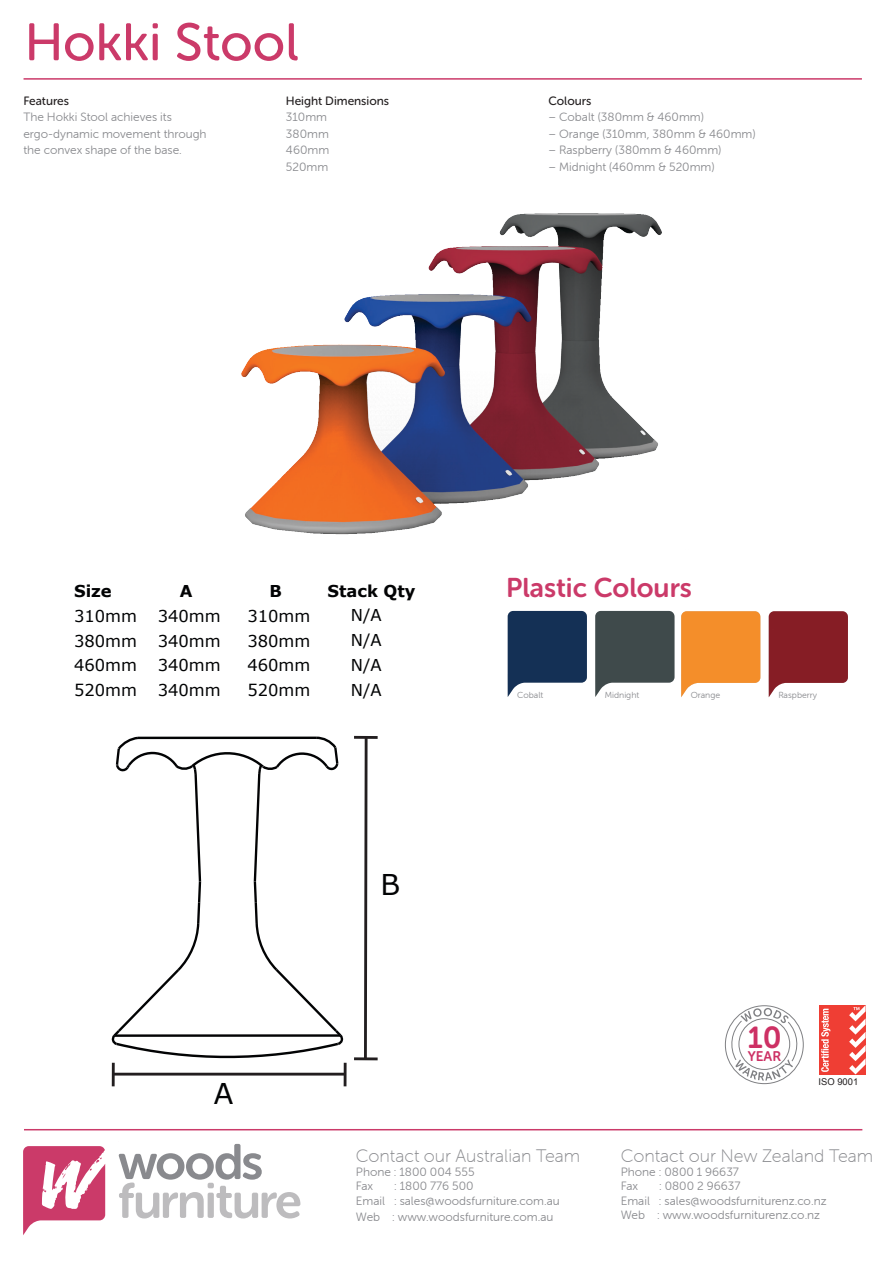
<style>
.page{position:relative;width:893px;height:1263px;background:#fff}
.page>*{position:absolute;margin:0;border:0;box-sizing:border-box;transform-origin:0 0}
.Product_Heading_Styl{font:52.5px "Museo Sans Rounded 500";color:#cb3a69}
.t1{font:28.65px "Verdana";color:#020304}
.t2{font:27px "Museo Sans Rounded 700";color:#cb3a69}
.t3{font:18px "Museo Sans Rounded 100";color:#898a8e}
.t4{font:16.35px/24.9px "Verdana";color:#020304}
.t5{font:13.8px "f 0 0";color:#cd3064}
.t6{font:12px/16.5px "Museo Sans Rounded 300";color:#898a8e}
.t7{font:12px "Museo Sans Rounded 500";color:#231f20}
.t8{font:9.45px "Arial";color:#231f20}
.t9{font:8.7px "Museo Sans Rounded 300";color:#898a8e}
.s1{font-family:"Museo Sans Rounded 500";color:#231f20}
.s2{font-weight:700}
</style>
<div class="page">
<hr style="left:24px;top:78px;width:838px;height:2px;background:#cb3a69">
<hr style="left:24px;top:1129px;width:838px;height:1px;background:#cb3a69">
<svg style="left:23px;top:1146px;width:82px;height:89px"></svg>
<svg style="left:118px;top:1144px;width:182px;height:74px"></svg>
<div style="left:725px;top:1005px;width:79px;height:79px;border:1px solid #7f8083;border-radius:50%"></div>
<svg style="left:729px;top:1008px;width:71px;height:73px"></svg>
<div style="left:819px;top:1005px;width:46px;height:69px;background:#ef3e34"></div>
<svg style="left:821px;top:1009px;width:9px;height:63px"></svg>
<svg style="left:849px;top:1005px;width:17px;height:69px"></svg>
<img style="left:769px;top:611px;width:79px;height:86px">
<img style="left:681px;top:611px;width:79px;height:86px">
<img style="left:508px;top:611px;width:79px;height:86px">
<img style="left:595px;top:611px;width:79px;height:86px">
<svg style="left:111px;top:736px;width:232px;height:322px"></svg>
<hr style="left:114px;top:1034px;width:227px;height:3px;background:#020304">
<svg style="left:363px;top:739px;width:6px;height:322px"></svg>
<hr style="left:354px;top:1057px;width:24px;height:3px;background:#221e1f">
<hr style="left:354px;top:736px;width:24px;height:3px;background:#221e1f">
<svg style="left:115px;top:1072px;width:229px;height:4px"></svg>
<hr style="left:112px;top:1063px;width:3px;height:23px;background:#221e1f">
<hr style="left:344px;top:1063px;width:3px;height:23px;background:#221e1f">
<img style="left:241px;top:213px;width:421px;height:322px">
<p class="Product_Heading_Styl" style="left:25px;top:13px;width:276px">Hokki Stool</p>
<p class="t6" style="left:23px;top:93px;width:185px"><span class="s1">Features<br></span>The Hokki Stool achieves its ergo-dynamic movement through the convex shape of the base.</p>
<p class="t7" style="left:286px;top:94px;width:105px">Height Dimensions</p>
<p class="t6" style="left:286px;top:109px;width:43px">310mm</p>
<p class="t6" style="left:286px;top:126px;width:44px">380mm</p>
<p class="t6" style="left:286px;top:142px;width:45px">460mm</p>
<p class="t6" style="left:286px;top:159px;width:44px">520mm</p>
<p class="t7" style="left:548px;top:94px;width:44px">Colours</p>
<p class="t6" style="left:548px;top:109px;width:157px">– Cobalt (380mm &amp; 460mm)</p>
<p class="t6" style="left:548px;top:126px;width:209px">– Orange (310mm, 380mm &amp; 460mm)</p>
<p class="t6" style="left:548px;top:142px;width:174px">– Raspberry (380mm &amp; 460mm)</p>
<p class="t6" style="left:548px;top:159px;width:168px">– Midnight (460mm &amp; 520mm)</p>
<p class="t4" style="left:74px;top:578px;width:64px"><span class="s2">Size<br></span>310mm<br>380mm<br>460mm<br>520mm</p>
<p class="t4" style="left:158px;top:578px;width:64px;text-align:center"><span class="s2">A<br></span>340mm<br>340mm<br>340mm<br>340mm</p>
<p class="t4" style="left:247px;top:578px;width:64px;text-align:center"><span class="s2">B<br></span>310mm<br>380mm<br>460mm<br>520mm</p>
<p class="t4" style="left:351px;top:578px;width:66px;text-indent:-23px"><span class="s2">Stack Qty<br></span>N/A<br>N/A<br>N/A<br>N/A</p>
<p class="t1" style="left:214px;top:1074px;width:21px">A</p>
<p class="t1" style="left:380px;top:864px;width:21px">B</p>
<p class="t2" style="left:506px;top:573px;width:187px">Plastic Colours</p>
<p class="t9" style="left:517px;top:690px;width:28px">Cobalt</p>
<p class="t9" style="left:605px;top:690px;width:36px">Midnight</p>
<p class="t9" style="left:691px;top:690px;width:31px">Orange</p>
<p class="t9" style="left:778px;top:690px;width:40px">Raspberry</p>
<p class="t5" style="left:748px;top:1048px;width:35px"><sup>10</sup>YEAR</p>
<p class="t8" style="left:819px;top:1075px;width:41px">ISO 9001</p>
<p class="t3" style="left:356px;top:1146px;width:226px">Contact our Australian Team</p>
<p class="t6" style="left:356px;top:1164px;width:120px">Phone : 1800 004 555</p>
<p class="t6" style="left:356px;top:1178px;width:19px">Fax</p>
<p class="t6" style="left:394px;top:1178px;width:81px">: 1800 776 500</p>
<p class="t6" style="left:356px;top:1192px;width:205px">Email : sales@woodsfurniture.com.au</p>
<p class="t6" style="left:356px;top:1209px;width:199px">Web : www.woodsfurniture.com.au</p>
<p class="t3" style="left:621px;top:1146px;width:254px">Contact our New Zealand Team</p>
<p class="t6" style="left:621px;top:1164px;width:120px">Phone : 0800 1 96637</p>
<p class="t6" style="left:621px;top:1178px;width:19px">Fax</p>
<p class="t6" style="left:659px;top:1178px;width:83px">: 0800 2 96637</p>
<p class="t6" style="left:621px;top:1192px;width:207px">Email : sales@woodsfurniturenz.co.nz</p>
<p class="t6" style="left:621px;top:1207px;width:201px">Web : www.woodsfurniturenz.co.nz</p>
</div>
